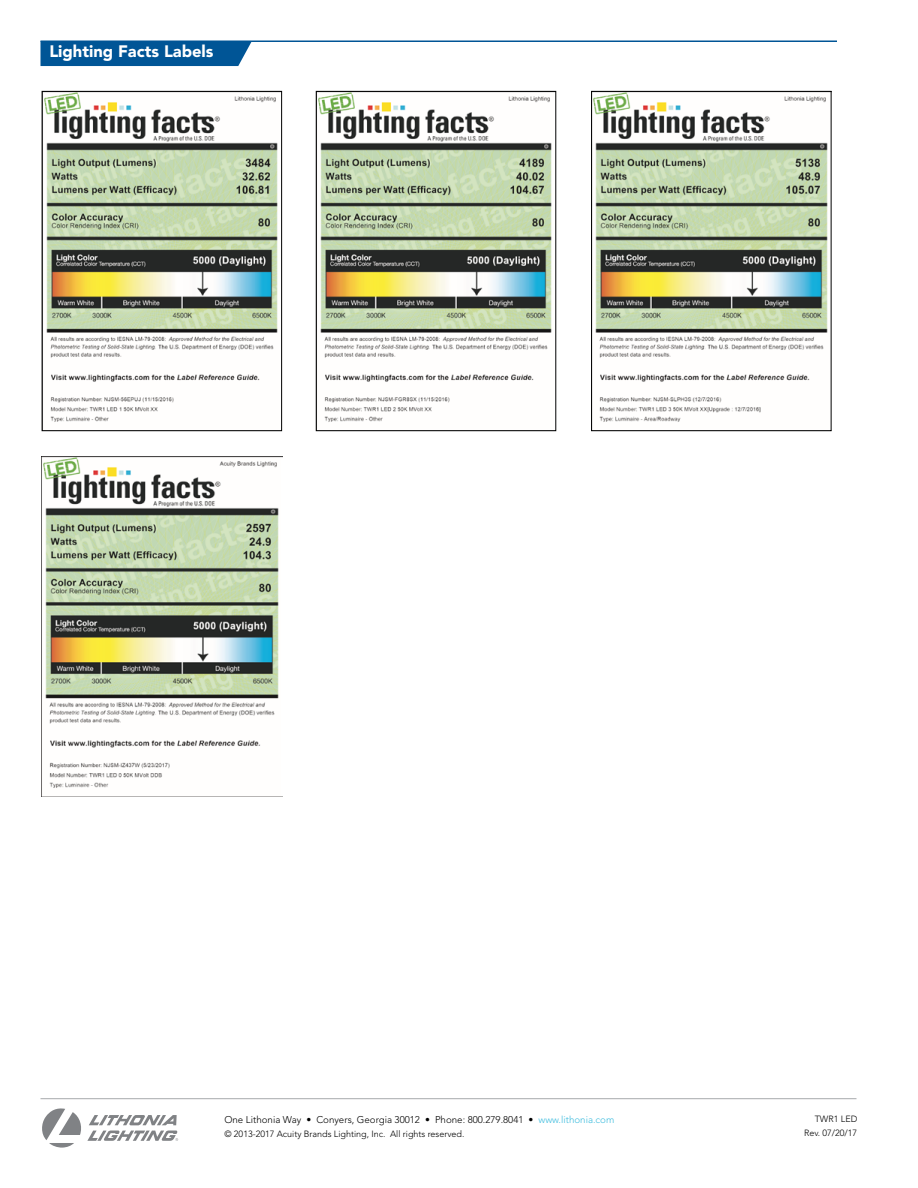
<style>
.page{position:relative;width:918px;height:1188px;background:#fff}
.page>*{position:absolute;margin:0;border:0;box-sizing:border-box;transform-origin:0 0}
.t1{font:900 16.5px "Avenir LT Std";color:#fff}
.t2{font:300 9.75px "Avenir LT Std";color:#000}
.t3{font:300 9px/14.2px "Avenir LT Std";color:#000;text-align:right}
.s1{color:#3cbcde}
</style>
<div class="page">
<svg style="left:42px;top:1108px;width:136px;height:40px"></svg>
<hr style="left:40px;top:1098px;width:816px;height:1px;background:#a7a9ac">
<hr style="left:40px;top:40px;width:797px;height:2px;background:#005596">
<div style="left:40px;top:41px;width:212px;height:25px;background:#005596"></div>
<img style="left:44px;top:93px;width:234px;height:329px">
<div style="left:42px;top:91px;width:240px;height:340px;border:1px solid #000"></div>
<img style="left:318px;top:93px;width:234px;height:329px">
<div style="left:316px;top:91px;width:240px;height:340px;border:1px solid #000"></div>
<img style="left:593px;top:93px;width:235px;height:329px">
<div style="left:591px;top:91px;width:241px;height:340px;border:1px solid #000"></div>
<img style="left:42px;top:456px;width:240px;height:341px">
<h1 class="t1" style="left:49px;top:41px;width:166px">Lighting Facts Labels</h1>
<p class="t2" style="left:224px;top:1114px;width:391px">One Lithonia Way • Conyers, Georgia 30012 • Phone: 800.279.8041 • <span class="s1">www.lithonia.com</span></p>
<p class="t3" style="left:224px;top:1127px;width:242px">© 2013-2017 Acuity Brands Lighting, Inc. All rights reserved.</p>
<p class="t3" style="left:804px;top:1112px;width:55px">TWR1 LED<br>Rev. 07/20/17</p>
</div>
